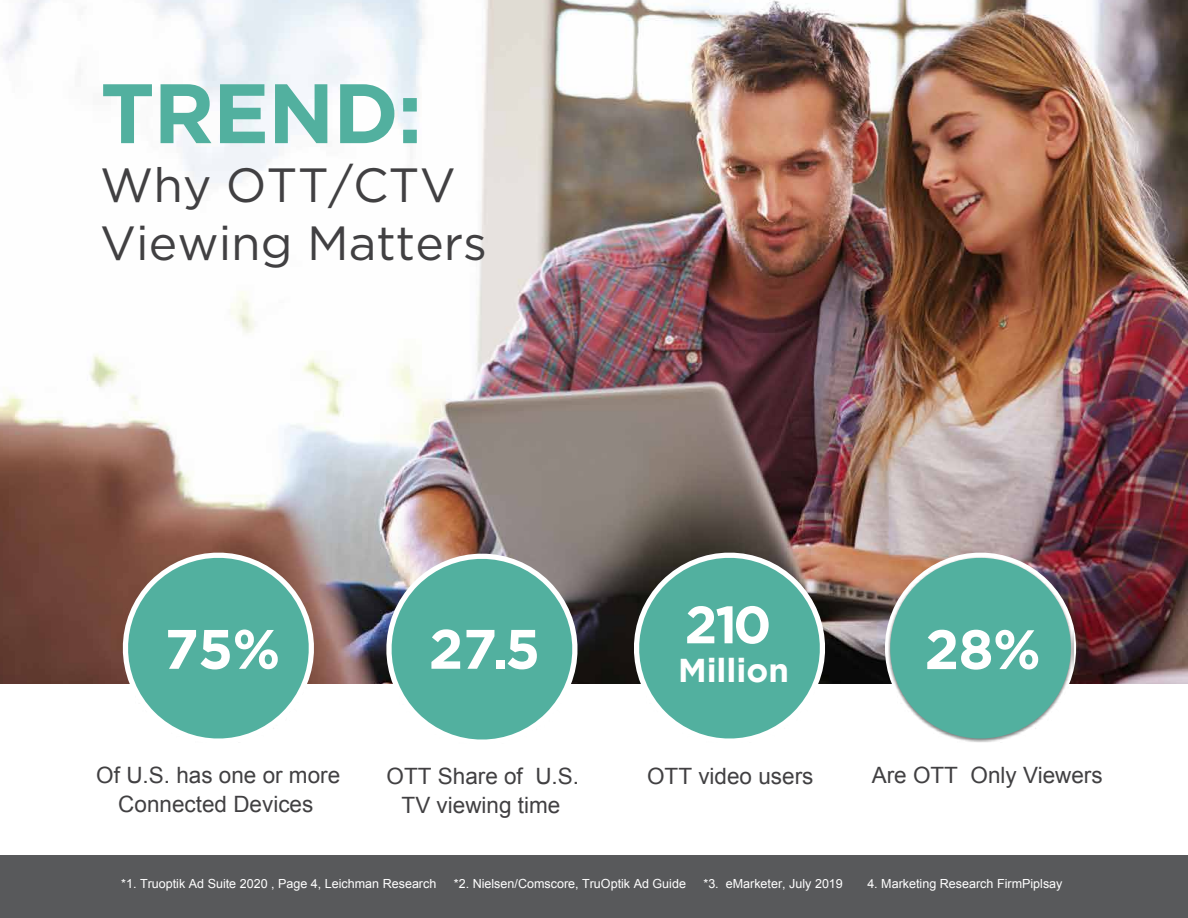
<style>
.page{position:relative;width:1188px;height:918px;background:#fff}
.page>*{position:absolute;margin:0;border:0;box-sizing:border-box;transform-origin:0 0}
.t1{font:700 84.15px "Gotham";letter-spacing:-.015em;color:#52b09f}
.t2{font:700 55.5px "Gotham";color:#fff}
.t3{font:700 52.5px "Gotham";color:#fff}
.t4{font:48px/58.5px "Gotham";color:#414042}
.t5{font:700 33px "Gotham";color:#fff}
.t6{font:22.5px/29.2px "Arial";color:#414042;text-align:center}
.t7{font:12.6px "Arial";color:#fff}
</style>
<div class="page">
<div style="left:0;top:855px;width:1188px;height:63px;background:#58595b"></div>
<img style="left:0;top:0;width:1188px;height:684px">
<svg style="left:104px;top:534px;width:214px;height:150px;background:#825446"></svg>
<img style="left:368px;top:535px;width:213px;height:149px">
<svg style="left:616px;top:534px;width:213px;height:150px;background:#4a3d38"></svg>
<svg style="left:867px;top:534px;width:213px;height:150px;background:#978281"></svg>
<svg style="left:119px;top:549px;width:199px;height:190px"></svg>
<svg style="left:383px;top:550px;width:198px;height:190px"></svg>
<svg style="left:630px;top:549px;width:199px;height:190px"></svg>
<svg style="left:881px;top:549px;width:199px;height:194px;background:#78b0a4"></svg>
<h1 class="t1" style="left:100px;top:65px;width:324px">TREND:</h1>
<h3 class="t4" style="left:100px;top:155px;width:388px">Why OTT/CTV<br>Viewing Matters</h3>
<h2 class="t2" style="left:164px;top:617px;width:117px">75%</h2>
<h3 class="t6" style="left:96px;top:761px;width:245px">Of U.S. has one or more<br>Connected Devices</h3>
<h2 class="t2" style="left:429px;top:617px;width:113px">27.5</h2>
<h3 class="t6" style="left:387px;top:761px;width:194px">OTT Share of U.S.<br>TV viewing time</h3>
<h3 class="t3" style="left:685px;top:594px;width:88px">210</h3>
<h3 class="t5" style="left:678px;top:651px;width:112px">Million</h3>
<h3 class="t6" style="left:647px;top:762px;width:168px">OTT video users</h3>
<h2 class="t2" style="left:925px;top:617px;width:118px">28%</h2>
<h3 class="t6" style="left:872px;top:761px;width:232px">Are OTT Only Viewers</h3>
<p class="t7" style="left:121px;top:875px;width:317px">*1. Truoptik Ad Suite 2020 , Page 4, Leichman Research</p>
<p class="t7" style="left:454px;top:875px;width:234px">*2. Nielsen/Comscore, TruOptik Ad Guide</p>
<p class="t7" style="left:703px;top:875px;width:141px">*3. eMarketer, July 2019</p>
<p class="t7" style="left:867px;top:875px;width:197px">4. Marketing Research FirmPiplsay</p>
</div>
